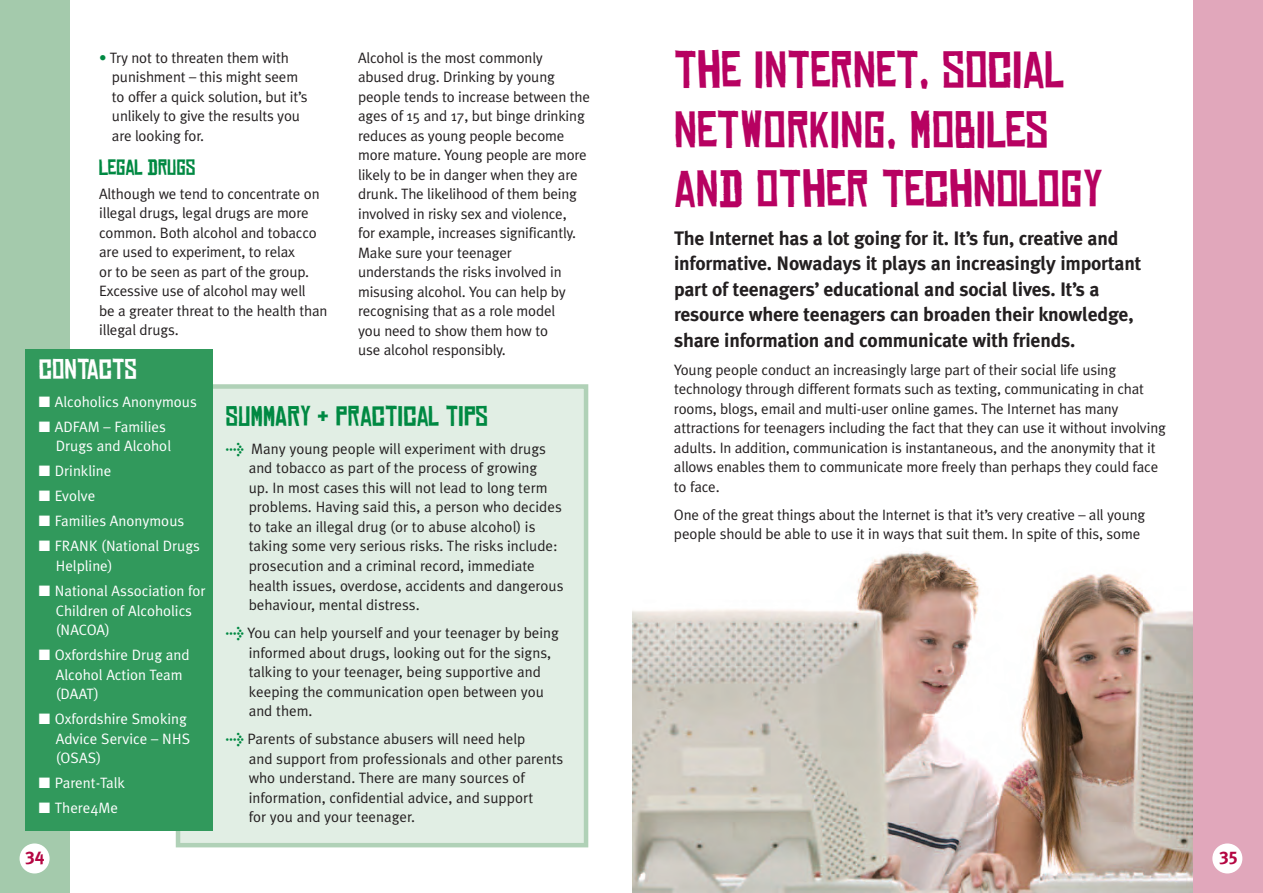
<style>
.page{position:relative;width:1263px;height:893px;background:#fff}
.page>*{position:absolute;margin:0;border:0;box-sizing:border-box;transform-origin:0 0}
.t1{font:49.5px/59.4px "Chinese Rocks Free";color:#b70161}
.t2{font:27px "Chinese Rocks Free";color:#008942}
.t3{font:27px "Chinese Rocks Free";color:#fff}
.t4{font:21px "Chinese Rocks Free";letter-spacing:-.01em;color:#008942}
.t5{font:700 19.5px/25.5px "Meta Plus";letter-spacing:-.01em;color:#231f20}
.t6{font:700 18px "Meta Plus";color:#b40642}
.t7{font:15px/19.5px "Meta Plus Normal";letter-spacing:-.01em;color:#231f20}
.t8{font:15px/19.5px "Meta Plus Normal";color:#fff}
.s1{color:#008942}
.s2{font-family:"Meta Plus";font-weight:700;color:#008942}
</style>
<div class="page">
<img style="left:632px;top:551px;width:561px;height:342px">
<div style="left:0;top:0;width:70px;height:893px;background:#a4caac"></div>
<div style="left:20px;top:843px;width:30px;height:30px;background:#fff;border-radius:50%"></div>
<div style="left:178px;top:386px;width:408px;height:459px;background:#e1eee4"></div>
<div style="left:176px;top:384px;width:412px;height:463px;border:4px solid #b0d1b7"></div>
<div style="left:26px;top:349px;width:187px;height:482px;background:#31995c"></div>
<div style="left:1193px;top:0;width:70px;height:893px;background:#e1a7bb"></div>
<div style="left:1212px;top:843px;width:30px;height:30px;background:#fff;border-radius:50%"></div>
<p class="t7" style="left:112px;top:48px;width:197px;text-indent:-13px"><span class="s1">•</span> Try not to threaten them with punishment – this might seem to offer a quick solution, but it’s unlikely to give the results you are looking for.</p>
<h3 class="t4" style="left:99px;top:155px;width:98px">LEGAL DRUGS</h3>
<p class="t7" style="left:99px;top:184px;width:230px">Although we tend to concentrate on illegal drugs, legal drugs are more common. Both alcohol and tobacco are used to experiment, to relax<br>or to be seen as part of the group.<br>Excessive use of alcohol may well<br>be a greater threat to the health than illegal drugs.</p>
<p class="t7" style="left:358px;top:48px;width:233px">Alcohol is the most commonly abused drug. Drinking by young people tends to increase between the ages of 15 and 17, but binge drinking reduces as young people become more mature. Young people are more likely to be in danger when they are drunk. The likelihood of them being involved in risky sex and violence,<br>for example, increases significantly.<br>Make sure your teenager understands the risks involved in misusing alcohol. You can help by recognising that as a role model<br>you need to show them how to<br>use alcohol responsibly.</p>
<h2 class="t3" style="left:39px;top:354px;width:99px">CONTACTS</h2>
<p class="t8" style="left:39px;top:392px;width:160px">■ Alcoholics Anonymous</p>
<p class="t8" style="left:56px;top:417px;width:117px;text-indent:-17px">■ ADFAM – Families<br>Drugs and Alcohol</p>
<p class="t8" style="left:39px;top:461px;width:74px">■ Drinkline</p>
<p class="t8" style="left:39px;top:486px;width:58px">■ Evolve</p>
<p class="t8" style="left:39px;top:511px;width:147px">■ Families Anonymous</p>
<p class="t8" style="left:56px;top:537px;width:146px;text-indent:-17px">■ FRANK (National Drugs<br>Helpline)</p>
<p class="t8" style="left:56px;top:581px;width:151px;text-indent:-17px">■ National Association for<br>Children of Alcoholics (NACOA)</p>
<p class="t8" style="left:56px;top:645px;width:135px;text-indent:-17px">■ Oxfordshire Drug and<br>Alcohol Action Team (DAAT)</p>
<p class="t8" style="left:56px;top:709px;width:136px;text-indent:-17px">■ Oxfordshire Smoking<br>Advice Service – NHS (OSAS)</p>
<p class="t8" style="left:39px;top:773px;width:88px">■ Parent-Talk</p>
<p class="t8" style="left:39px;top:798px;width:81px">■ There4Me</p>
<h2 class="t2" style="left:225px;top:401px;width:264px">SUMMARY &amp; PRACTICAL TIPS</h2>
<p class="t7" style="left:249px;top:439px;width:316px;text-indent:-23px"><span class="s2">&gt;</span> Many young people will experiment with drugs and tobacco as part of the process of growing<br>up. In most cases this will not lead to long term problems. Having said this, a person who decides to take an illegal drug (or to abuse alcohol) is taking some very serious risks. The risks include: prosecution and a criminal record, immediate health issues, overdose, accidents and dangerous behaviour, mental distress.</p>
<p class="t7" style="left:249px;top:623px;width:312px;text-indent:-23px"><span class="s2">&gt;</span> You can help yourself and your teenager by being informed about drugs, looking out for the signs, talking to your teenager, being supportive and keeping the communication open between you and them.</p>
<p class="t7" style="left:249px;top:729px;width:316px;text-indent:-23px"><span class="s2">&gt;</span> Parents of substance abusers will need help<br>and support from professionals and other parents who understand. There are many sources of information, confidential advice, and support<br>for you and your teenager.</p>
<p class="t6" style="left:26px;top:844px;width:21px">34</p>
<h1 class="t1" style="left:674px;top:41px;width:430px">THE INTERNET, SOCIAL<br>NETWORKING, MOBILES<br>AND OTHER TECHNOLOGY</h1>
<p class="t5" style="left:674px;top:225px;width:469px">The Internet has a lot going for it. It’s fun, creative and informative. Nowadays it plays an increasingly important part of teenagers’ educational and social lives. It’s a resource where teenagers can broaden their knowledge, share information and communicate with friends.</p>
<p class="t7" style="left:674px;top:360px;width:493px">Young people conduct an increasingly large part of their social life using technology through different formats such as texting, communicating in chat rooms, blogs, email and multi-user online games. The Internet has many attractions for teenagers including the fact that they can use it without involving adults. In addition, communication is instantaneous, and the anonymity that it allows enables them to communicate more freely than perhaps they could face to face.</p>
<p class="t7" style="left:674px;top:505px;width:473px">One of the great things about the Internet is that it’s very creative – all young people should be able to use it in ways that suit them. In spite of this, some</p>
<p class="t6" style="left:1220px;top:844px;width:20px">35</p>
</div>
